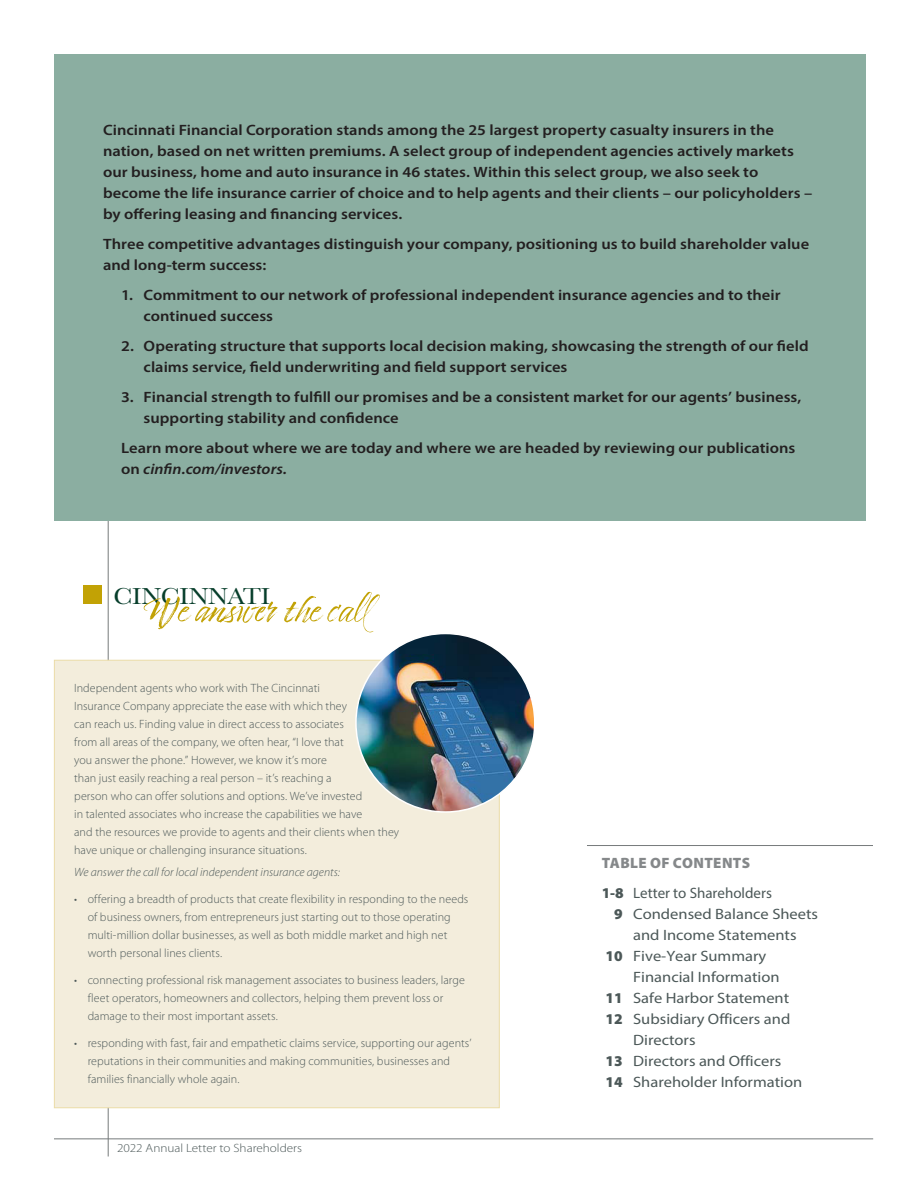
<style>
.page{position:relative;width:918px;height:1188px;background:#fff}
.page>*{position:absolute;margin:0;border:0;box-sizing:border-box;transform-origin:0 0}
.t1{font:24px "Baskerville";letter-spacing:-.01em;color:#073e2b;scale:1.1 1}
.t2{font:600 15px/21px "Myriad Pro";color:#231f20;scale:1.1 1}
.t3{font:15px "Myriad Pro";color:#4c5858;scale:1.1 1}
.t4{font:15px/30px "Myriad Pro";color:#4c5858}
.t5{font:300 12px/18px "Myriad Pro";letter-spacing:.005em;color:#4c5858}
.t6{font:italic 300 12px "Myriad Pro";color:#4c5858}
.t7{font:300 12px "Myriad Pro";letter-spacing:.005em;color:#4c5858;scale:1.1 1}
.s1{font-style:italic}
.s2{font-weight:900;color:#85888a}
.s3{font-weight:900}
</style>
<div class="page">
<hr style="left:54px;top:1139px;width:819px;height:1px;background:#767a7b">
<hr style="left:108px;top:162px;width:1px;height:994px;background:#767a7b">
<hr style="left:587px;top:845px;width:286px;height:1px;background:#767a7b">
<div style="left:54px;top:54px;width:812px;height:467px;background:#8baea1"></div>
<div style="left:54px;top:660px;width:446px;height:448px;background:#f3eddc;border:1px solid #ebdca7"></div>
<svg style="left:144px;top:592px;width:236px;height:40px"></svg>
<div style="left:84px;top:586px;width:18px;height:18px;background:#c2a205"></div>
<img style="left:356px;top:634px;width:179px;height:178px;border-radius:89px">
<p class="t2" style="left:103px;top:119px;width:646px">Cincinnati Financial Corporation stands among the 25 largest property casualty insurers in the nation, based on net written premiums. A select group of independent agencies actively markets our business, home and auto insurance in 46 states. Within this select group, we also seek to become the life insurance carrier of choice and to help agents and their clients – our policyholders – by offering leasing and financing services.</p>
<p class="t2" style="left:103px;top:233px;width:643px">Three competitive advantages distinguish your company, positioning us to build shareholder value and long-term success:</p>
<p class="t2" style="left:144px;top:284px;width:581px;text-indent:-23px">1. Commitment to our network of professional independent insurance agencies and to their continued success</p>
<p class="t2" style="left:144px;top:335px;width:606px;text-indent:-23px">2. Operating structure that supports local decision making, showcasing the strength of our field claims service, field underwriting and field support services</p>
<p class="t2" style="left:144px;top:386px;width:600px;text-indent:-23px">3. Financial strength to fulfill our promises and be a consistent market for our agents’ business, supporting stability and confidence</p>
<p class="t2" style="left:121px;top:437px;width:615px">Learn more about where we are today and where we are headed by reviewing our publications on <span class="s1">cinfin.com/investors.</span></p>
<h1 class="t1" style="left:114px;top:580px;width:144px">CINCINNATI</h1>
<p class="t5" style="left:74px;top:678px;width:327px">Independent agents who work with The Cincinnati<br>Insurance Company appreciate the ease with which they<br>can reach us. Finding value in direct access to associates<br>from all areas of the company, we often hear, “I love that<br>you answer the phone.” However, we know it’s more<br>than just easily reaching a real person – it’s reaching a<br>person who can offer solutions and options. We’ve invested<br>in talented associates who increase the capabilities we have<br>and the resources we provide to agents and their clients when they have unique or challenging insurance situations.</p>
<p class="t6" style="left:74px;top:865px;width:267px">We answer the call for local independent insurance agents:</p>
<p class="t5" style="left:88px;top:890px;width:382px;text-indent:-14px">• offering a breadth of products that create flexibility in responding to the needs of business owners, from entrepreneurs just starting out to those operating multi-million dollar businesses, as well as both middle market and high net worth personal lines clients.</p>
<p class="t5" style="left:88px;top:971px;width:379px;text-indent:-14px">• connecting professional risk management associates to business leaders, large fleet operators, homeowners and collectors, helping them prevent loss or damage to their most important assets.</p>
<p class="t5" style="left:88px;top:1034px;width:385px;text-indent:-14px">• responding with fast, fair and empathetic claims service, supporting our agents’ reputations in their communities and making communities, businesses and families financially whole again.</p>
<p class="t7" style="left:117px;top:1141px;width:170px">2022 Annual Letter to Shareholders</p>
<p class="t4" style="left:602px;top:848px;width:172px"><span class="s2">TABLE OF CONTENTS<br></span><span class="s3">1-8</span> Letter to Shareholders</p>
<p class="t3" style="left:614px;top:905px;width:187px"><span class="s3">9</span> Condensed Balance Sheets</p>
<p class="t3" style="left:633px;top:926px;width:150px">and Income Statements</p>
<p class="t3" style="left:605px;top:947px;width:148px"><span class="s3">10</span> Five-Year Summary</p>
<p class="t3" style="left:633px;top:968px;width:135px">Financial Information</p>
<p class="t3" style="left:605px;top:989px;width:169px"><span class="s3">11</span> Safe Harbor Statement</p>
<p class="t3" style="left:605px;top:1010px;width:170px"><span class="s3">12</span> Subsidiary Officers and</p>
<p class="t3" style="left:633px;top:1031px;width:58px">Directors</p>
<p class="t3" style="left:605px;top:1052px;width:161px"><span class="s3">13</span> Directors and Officers</p>
<p class="t3" style="left:605px;top:1073px;width:180px"><span class="s3">14</span> Shareholder Information</p>
</div>
